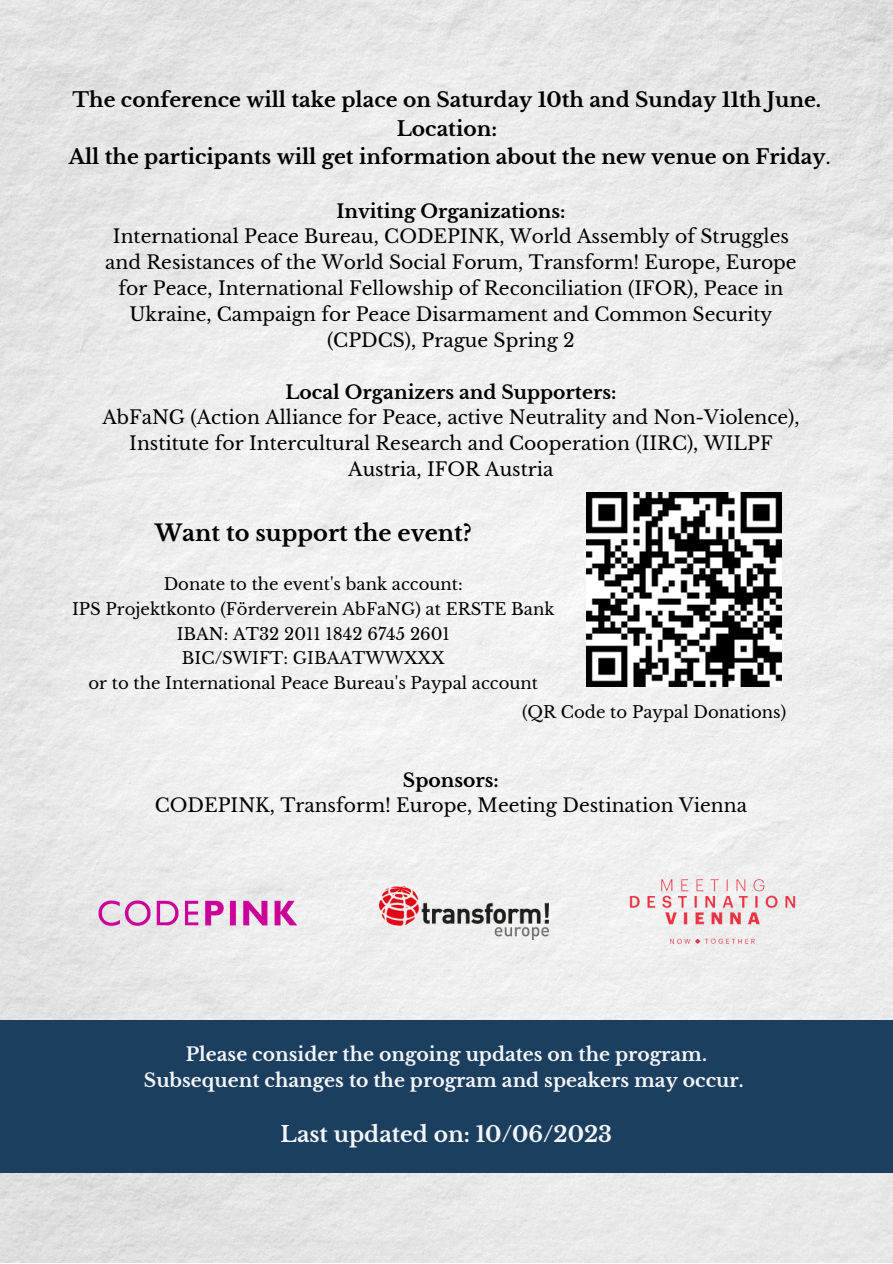
<style>
.page{position:relative;width:893px;height:1264px;background:#fff}
.page>*{position:absolute;margin:0;border:0;box-sizing:border-box;transform-origin:0 0}
.t1{font:700 22.5px "Libre Baskerville";color:#000}
.t2{font:700 21.75px "Libre Baskerville";color:#f3f6fa}
.t3{font:700 20.25px "Libre Baskerville";color:#000}
.t4{font:18.75px/25.8px "Libre Baskerville";color:#000;text-align:center}
.t5{font:700 18.75px "Libre Baskerville";color:#f3f6fa}
.t6{font:700 18.75px "Libre Baskerville";color:#000}
.t7{font:16.5px "Libre Baskerville";color:#000}
.s1{font-weight:400}
</style>
<div class="page">
<img style="left:0;top:0;width:892px;height:1262px">
<div style="left:0;top:1020px;width:892px;height:153px;background:#1c3f60"></div>
<img style="left:629px;top:876px;width:169px;height:73px">
<img style="left:98px;top:898px;width:199px;height:30px">
<img style="left:379px;top:886px;width:169px;height:54px">
<img style="left:586px;top:492px;width:195px;height:195px">
<p class="t3" style="left:73px;top:88px;width:750px">The conference will take place on Saturday 10th and Sunday 11th June.</p>
<p class="t3" style="left:396px;top:116px;width:102px">Location:</p>
<p class="t3" style="left:69px;top:144px;width:763px">All the participants will get information about the new venue on Friday<span class="s1">.</span></p>
<p class="t6" style="left:336px;top:199px;width:230px">Inviting Organizations:</p>
<p class="t4" style="left:105px;top:224px;width:693px">International Peace Bureau, CODEPINK, World Assembly of Struggles and Resistances of the World Social Forum, Transform! Europe, Europe for Peace, International Fellowship of Reconciliation (IFOR), Peace in Ukraine, Campaign for Peace Disarmament and Common Security (CPDCS), Prague Spring 2</p>
<p class="t6" style="left:285px;top:380px;width:332px">Local Organizers and Supporters:</p>
<p class="t4" style="left:102px;top:405px;width:698px">AbFaNG (Action Alliance for Peace, active Neutrality and Non-Violence),<br>Institute for Intercultural Research and Cooperation (IIRC), WILPF<br>Austria, IFOR Austria</p>
<p class="t1" style="left:155px;top:518px;width:319px">Want to support the event?</p>
<p class="t7" style="left:164px;top:574px;width:300px">Donate to the event's bank account:</p>
<p class="t7" style="left:72px;top:598px;width:484px">IPS Projektkonto (Förderverein AbFaNG) at ERSTE Bank</p>
<p class="t7" style="left:177px;top:623px;width:275px">IBAN: AT32 2011 1842 6745 2601</p>
<p class="t7" style="left:182px;top:648px;width:264px">BIC/SWIFT: GIBAATWWXXX</p>
<p class="t7" style="left:88px;top:673px;width:451px">or to the International Peace Bureau's Paypal account</p>
<p class="t7" style="left:522px;top:702px;width:265px">(QR Code to Paypal Donations)</p>
<p class="t6" style="left:403px;top:768px;width:97px">Sponsors:</p>
<p class="t4" style="left:155px;top:793px;width:593px">CODEPINK, Transform! Europe, Meeting Destination Vienna</p>
<p class="t5" style="left:186px;top:1042px;width:522px">Please consider the ongoing updates on the program.</p>
<p class="t5" style="left:144px;top:1068px;width:601px">Subsequent changes to the program and speakers may occur.</p>
<p class="t2" style="left:280px;top:1120px;width:333px">Last updated on: 10/06/2023</p>
</div>
